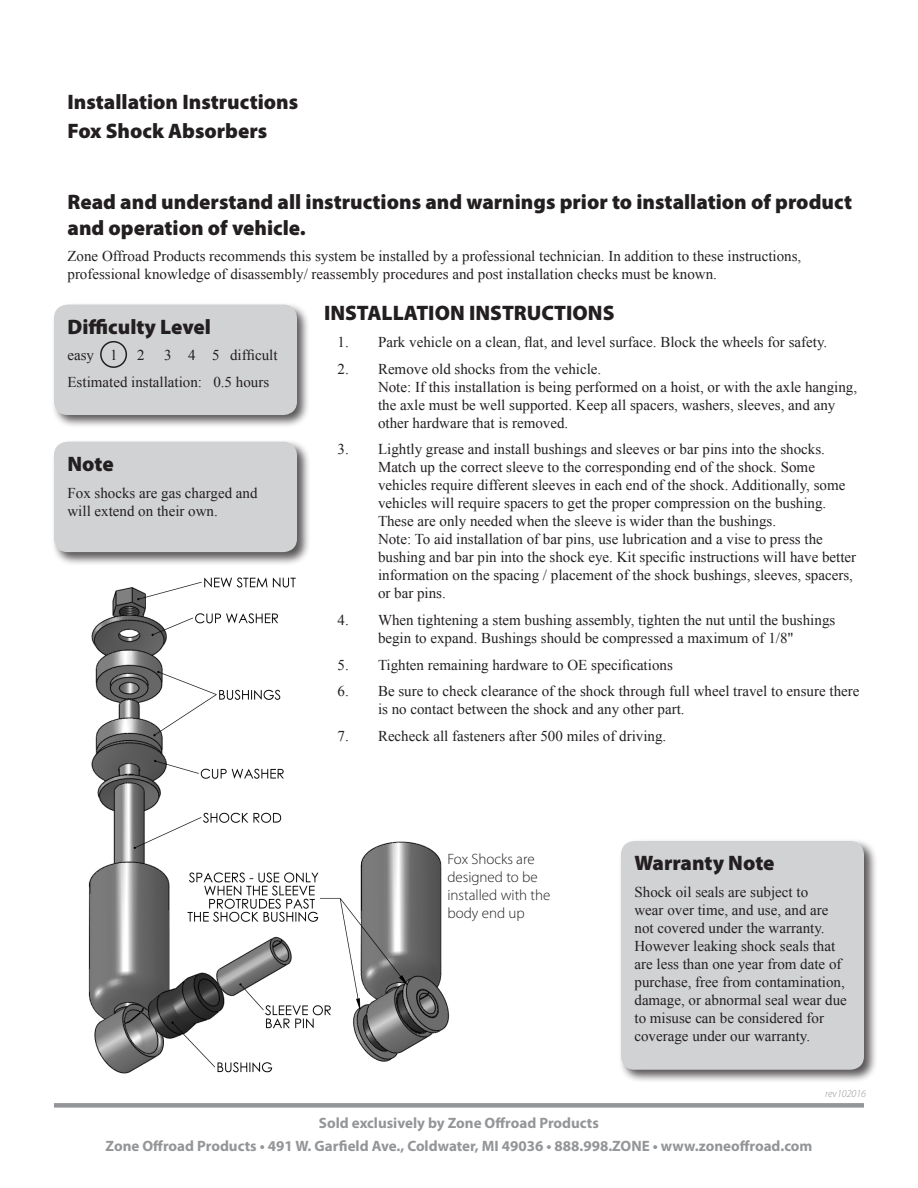
<style>
.page{position:relative;width:918px;height:1188px;background:#fff}
.page>*{position:absolute;margin:0;border:0;box-sizing:border-box;transform-origin:0 0}
.t1{font:900 21px/28.5px "Myriad Pro";color:#231f20}
.t2{font:15px/18px "Times New Roman";color:#231f20}
.t3{font:700 15px/23.7px "Myriad Pro";color:#939598;text-align:center}
.t4{font:300 15px/18px "Myriad Pro";color:#231f20}
.t5{font:italic 300 10.5px "Myriad Pro";color:#939598}
</style>
<div class="page">
<img style="left:88px;top:577px;width:362px;height:497px">
<div style="left:51px;top:302px;width:260px;height:127px;background:#231f20;opacity:.75"></div>
<div style="left:54px;top:305px;width:243px;height:110px;background:#d1d2d4;border-radius:14px"></div>
<div style="left:100px;top:341px;width:27px;height:27px;border:2px solid #231f20;border-radius:50%"></div>
<div style="left:51px;top:439px;width:260px;height:127px;background:#231f20;opacity:.75"></div>
<div style="left:54px;top:442px;width:243px;height:110px;background:#d1d2d4;border-radius:14px"></div>
<div style="left:618px;top:838px;width:260px;height:245px;background:#231f20;opacity:.75"></div>
<div style="left:621px;top:841px;width:243px;height:229px;background:#d1d2d4;border-radius:14px"></div>
<div style="left:447px;top:853px;width:130px;height:110px;background:#fff"></div>
<div style="left:54px;top:1103px;width:810px;height:5px;background:#939598"></div>
<h1 class="t1" style="left:68px;top:87px;width:232px">Installation Instructions<br>Fox Shock Absorbers</h1>
<h1 class="t1" style="left:68px;top:189px;width:786px;line-height:25.2px">Read and understand all instructions and warnings prior to installation of product and operation of vehicle.</h1>
<p class="t2" style="left:68px;top:247px;width:735px">Zone Offroad Products recommends this system be installed by a professional technician. In addition to these instructions, professional knowledge of disassembly/ reassembly procedures and post installation checks must be known.</p>
<h1 class="t1" style="left:68px;top:312px;width:145px">Difficulty Level</h1>
<p class="t2" style="left:68px;top:346px;width:52px">easy 1</p>
<p class="t2" style="left:137px;top:346px;width:9px">2</p>
<p class="t2" style="left:68px;top:342px;width:212px;line-height:26.7px;text-indent:97px">3 4 5 difficult<br>Estimated installation: 0.5 hours</p>
<h1 class="t1" style="left:68px;top:449px;width:48px">Note</h1>
<p class="t2" style="left:68px;top:483px;width:192px">Fox shocks are gas charged and will extend on their own.</p>
<h1 class="t1" style="left:324px;top:298px;width:292px">INSTALLATION INSTRUCTIONS</h1>
<p class="t2" style="left:338px;top:333px;width:491px">1. Park vehicle on a clean, flat, and level surface. Block the wheels for safety.</p>
<p class="t2" style="left:378px;top:359px;width:481px;text-indent:-40px">2. Remove old shocks from the vehicle.<br>Note: If this installation is being performed on a hoist, or with the axle hanging, the axle must be well supported. Keep all spacers, washers, sleeves, and any other hardware that is removed.</p>
<p class="t2" style="left:378px;top:440px;width:480px;text-indent:-40px">3. Lightly grease and install bushings and sleeves or bar pins into the shocks.<br>Match up the correct sleeve to the corresponding end of the shock. Some vehicles require different sleeves in each end of the shock. Additionally, some vehicles will require spacers to get the proper compression on the bushing.<br>These are only needed when the sleeve is wider than the bushings.<br>Note: To aid installation of bar pins, use lubrication and a vise to press the bushing and bar pin into the shock eye. Kit specific instructions will have better information on the spacing / placement of the shock bushings, sleeves, spacers, or bar pins.</p>
<p class="t2" style="left:338px;top:611px;width:499px;text-align:center">4. When tightening a stem bushing assembly, tighten the nut until the bushings begin to expand. Bushings should be compressed a maximum of 1/8"</p>
<p class="t2" style="left:338px;top:655px;width:337px">5. Tighten remaining hardware to OE specifications</p>
<p class="t2" style="left:378px;top:682px;width:483px;text-indent:-40px">6. Be sure to check clearance of the shock through full wheel travel to ensure there is no contact between the shock and any other part.</p>
<p class="t2" style="left:338px;top:727px;width:330px">7. Recheck all fasteners after 500 miles of driving.</p>
<p class="t4" style="left:447px;top:850px;width:105px">Fox Shocks are designed to be installed with the body end up</p>
<h1 class="t1" style="left:634px;top:848px;width:142px">Warranty Note</h1>
<p class="t2" style="left:634px;top:883px;width:214px">Shock oil seals are subject to<br>wear over time, and use, and are not covered under the warranty.<br>However leaking shock seals that are less than one year from date of purchase, free from contamination, damage, or abnormal seal wear due to misuse can be considered for coverage under our warranty.</p>
<p class="t5" style="left:825px;top:1087px;width:42px">rev102016</p>
<p class="t3" style="left:105px;top:1110px;width:709px">Sold exclusively by Zone Offroad Products<br>Zone Offroad Products • 491 W. Garfield Ave., Coldwater, MI 49036 • 888.998.ZONE • www.zoneoffroad.com</p>
</div>
